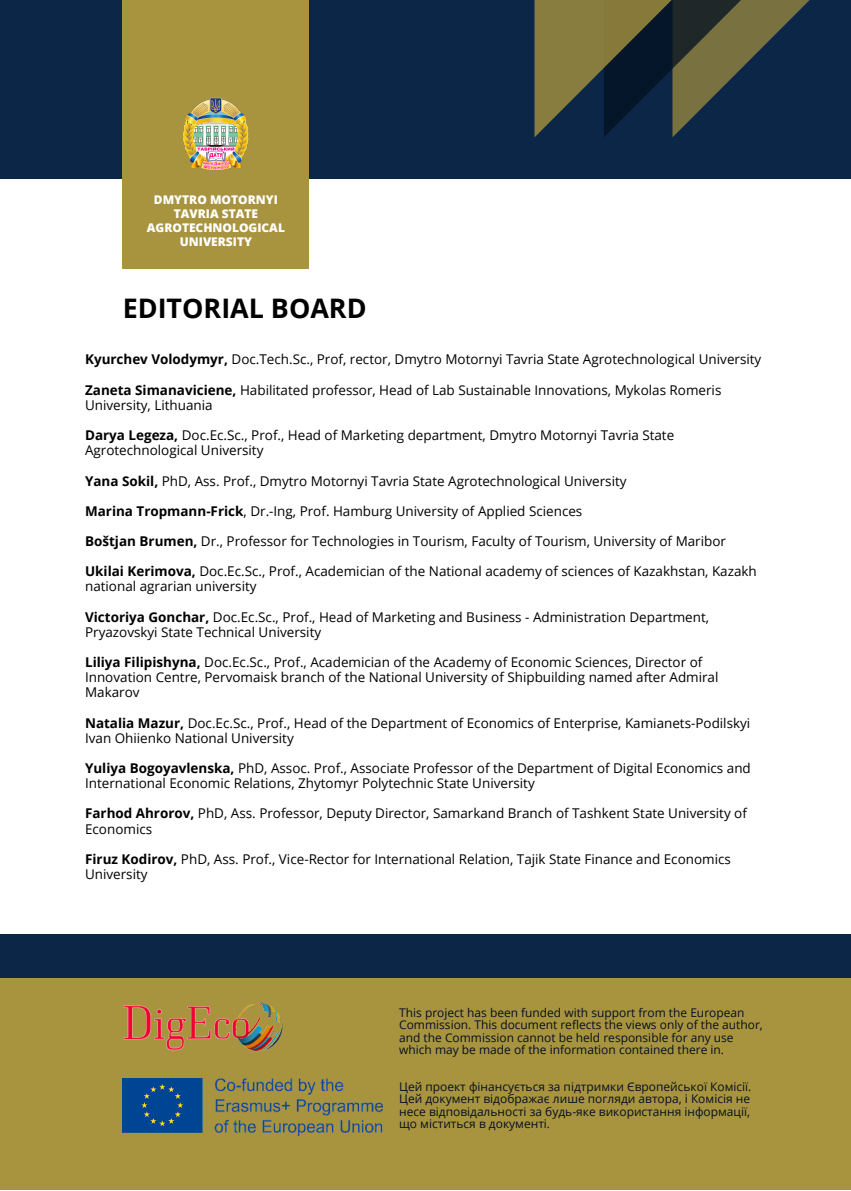
<style>
.page{position:relative;width:851px;height:1191px;background:#fff}
.page>*{position:absolute;margin:0;border:0;box-sizing:border-box;transform-origin:0 0}
.t1{font:700 27px "Open Sans";color:#000}
.t2{font:13.4px/15.2px "Open Sans";color:#000}
.t3{font:12px/12.4px "Open Sans";color:#041122}
.t4{font:800 12px/14px "Open Sans";color:#fff;text-align:center}
.s1{font-weight:700}
</style>
<div class="page">
<div style="left:0;top:0;width:850px;height:179px;background:#0b2647"></div>
<div style="left:123px;top:0;width:186px;height:269px;background:#a8933e"></div>
<img style="left:183px;top:97px;width:66px;height:73px">
<div style="left:0;top:935px;width:850px;height:139px;background:#0b2647"></div>
<div style="left:0;top:979px;width:850px;height:211px;background:#a8933e"></div>
<img style="left:123px;top:1002px;width:160px;height:50px">
<img style="left:123px;top:1079px;width:259px;height:57px">
<svg style="left:534px;top:0;width:275px;height:137px"></svg>
<p class="t4" style="left:147px;top:193px;width:140px">DMYTRO MOTORNYI<br>TAVRIA STATE<br>AGROTECHNOLOGICAL<br>UNIVERSITY</p>
<p class="t1" style="left:123px;top:289px;width:245px">EDITORIAL BOARD</p>
<p class="t2" style="left:85px;top:352px;width:677px"><span class="s1">Kyurchev Volodymyr,</span> Doc.Tech.Sc., Prof, rector, Dmytro Motornyi Tavria State Agrotechnological University</p>
<p class="t2" style="left:85px;top:382px;width:637px"><span class="s1">Zaneta Simanaviciene,</span> Habilitated professor, Head of Lab Sustainable Innovations, Mykolas Romeris<br>University, Lithuania</p>
<p class="t2" style="left:85px;top:427px;width:590px"><span class="s1">Darya Legeza,</span> Doc.Ec.Sc., Prof., Head of Marketing department, Dmytro Motornyi Tavria State<br>Agrotechnological University</p>
<p class="t2" style="left:85px;top:473px;width:543px"><span class="s1">Yana Sokil,</span> PhD, Ass. Prof., Dmytro Motornyi Tavria State Agrotechnological University</p>
<p class="t2" style="left:85px;top:503px;width:499px"><span class="s1">Marina Tropmann-Frick</span>, Dr.-Ing, Prof. Hamburg University of Applied Sciences</p>
<p class="t2" style="left:85px;top:533px;width:642px"><span class="s1">Boštjan Brumen,</span> Dr., Professor for Technologies in Tourism, Faculty of Tourism, University of Maribor</p>
<p class="t2" style="left:85px;top:564px;width:673px"><span class="s1">Ukilai Kerimova,</span> Doc.Ec.Sc., Prof., Academician of the National academy of sciences of Kazakhstan, Kazakh national agrarian university</p>
<p class="t2" style="left:85px;top:609px;width:625px"><span class="s1">Victoriya Gonchar,</span> Doc.Ec.Sc., Prof., Head of Marketing and Business - Administration Department,<br>Pryazovskyi State Technical University</p>
<p class="t2" style="left:85px;top:654px;width:635px"><span class="s1">Liliya Filipishyna,</span> Doc.Ec.Sc., Prof., Academician of the Academy of Economic Sciences, Director of<br>Innovation Centre, Pervomaisk branch of the National University of Shipbuilding named after Admiral<br>Makarov</p>
<p class="t2" style="left:85px;top:715px;width:666px"><span class="s1">Natalia Mazur,</span> Doc.Ec.Sc., Prof., Head of the Department of Economics of Enterprise, Kamianets-Podilskyi<br>Ivan Ohiienko National University</p>
<p class="t2" style="left:85px;top:760px;width:667px"><span class="s1">Yuliya Bogoyavlenska,</span> PhD, Assoc. Prof., Associate Professor of the Department of Digital Economics and<br>International Economic Relations, Zhytomyr Polytechnic State University</p>
<p class="t2" style="left:85px;top:806px;width:663px"><span class="s1">Farhod Ahrorov,</span> PhD, Ass. Professor, Deputy Director, Samarkand Branch of Tashkent State University of<br>Economics</p>
<p class="t2" style="left:85px;top:851px;width:647px"><span class="s1">Firuz Kodirov,</span> PhD, Ass. Prof., Vice-Rector for International Relation, Tajik State Finance and Economics<br>University</p>
<p class="t3" style="left:399px;top:1006px;width:365px">This project has been funded with support from the European Commission. This document reflects the views only of the author, and the Commission cannot be held responsible for any use which may be made of the information contained there in.</p>
<p class="t3" style="left:399px;top:1080px;width:354px;text-align:justify">Цей проект фінансується за підтримки Європейської Комісії.<br>Цей документ відображає лише погляди автора, і Комісія не несе відповідальності за будь-яке використання інформації, що міститься в документі.</p>
</div>
